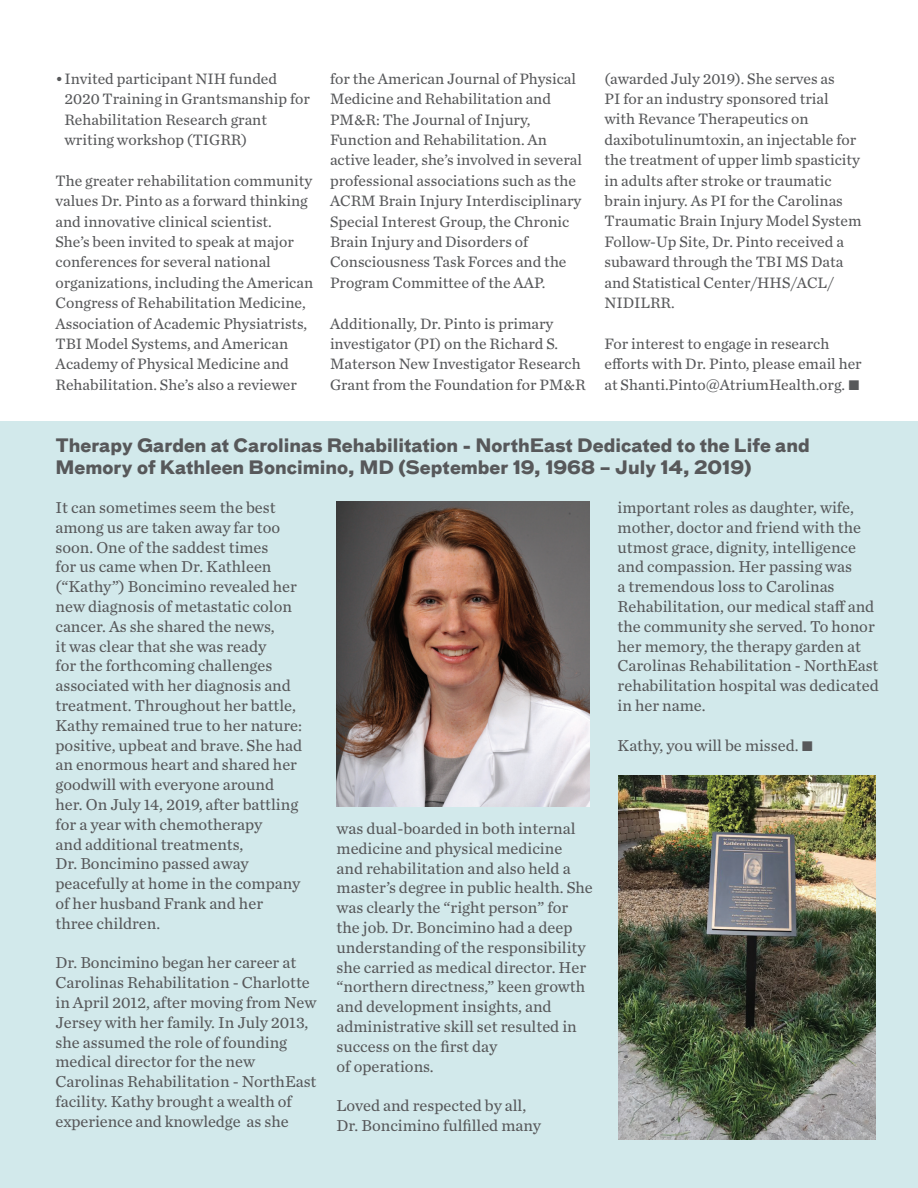
<style>
.page{position:relative;width:918px;height:1188px;background:#fff}
.page>*{position:absolute;margin:0;border:0;box-sizing:border-box;transform-origin:0 0}
.t1{font:700 18px/21.6px "Bau Pro";color:#57585a}
.t2{font:16.5px/19.8px "Chronicle Text G2";color:#57585a}
.t3{font:15.75px/20.4px "Chronicle Text G2";color:#57585a}
.s1{font-size:15.75px}
</style>
<div class="page">
<div style="left:0;top:421px;width:918px;height:767px;background:#d2e9eb"></div>
<img style="left:337px;top:501px;width:253px;height:306px">
<img style="left:618px;top:775px;width:258px;height:365px">
<p class="t3" style="left:64px;top:68px;width:247px;text-indent:-9px">•Invited participant NIH funded<br>2020 Training in Grantsmanship for<br>Rehabilitation Research grant writing workshop (TIGRR)</p>
<p class="t3" style="left:56px;top:169px;width:259px">The greater rehabilitation community values Dr. Pinto as a forward thinking and innovative clinical scientist.<br>She’s been invited to speak at major conferences for several national organizations, including the American Congress of Rehabilitation Medicine, Association of Academic Physiatrists, TBI Model Systems, and American Academy of Physical Medicine and Rehabilitation. She’s also a reviewer</p>
<p class="t3" style="left:330px;top:67px;width:253px">for the American Journal of Physical Medicine and Rehabilitation and PM&amp;R: The Journal of Injury, Function and Rehabilitation. An active leader, she’s involved in several professional associations such as the ACRM Brain Injury Interdisciplinary Special Interest Group, the Chronic Brain Injury and Disorders of Consciousness Task Forces and the Program Committee of the AAP.</p>
<p class="t3" style="left:330px;top:312px;width:257px">Additionally, Dr. Pinto is primary investigator (PI) on the Richard S.<br>Materson New Investigator Research Grant from the Foundation for PM&amp;R</p>
<p class="t3" style="left:605px;top:67px;width:259px">(awarded July 2019). She serves as<br>PI for an industry sponsored trial with Revance Therapeutics on daxibotulinumtoxin, an injectable for the treatment of upper limb spasticity in adults after stroke or traumatic brain injury. As PI for the Carolinas Traumatic Brain Injury Model System Follow-Up Site, Dr. Pinto received a subaward through the TBI MS Data and Statistical Center/HHS/ACL/ NIDILRR.</p>
<p class="t3" style="left:605px;top:333px;width:259px">For interest to engage in research efforts with Dr. Pinto, please email her at Shanti.Pinto@AtriumHealth.org. •</p>
<p class="t1" style="left:56px;top:433px;width:756px">Therapy Garden at Carolinas Rehabilitation - NorthEast Dedicated to the Life and<br>Memory of Kathleen Boncimino, MD (September 19, 1968 – July 14, 2019)</p>
<p class="t2" style="left:56px;top:497px;width:248px">It can sometimes seem the best among us are taken away far too soon. One of the saddest times<br>for us came when Dr. Kathleen (“Kathy”) Boncimino revealed her new diagnosis of metastatic colon cancer. As she shared the news,<br>it was clear that she was ready<br>for the forthcoming challenges associated with her diagnosis and treatment. Throughout her battle,<br>Kathy remained true to her nature: positive, upbeat and brave. She had an enormous heart and shared her goodwill with everyone around her. On July 14, 2019, after battling for a year with chemotherapy<br>and additional treatments,<br>Dr. Boncimino passed away peacefully at home in the company of her husband Frank and her three children.</p>
<p class="t2" style="left:56px;top:952px;width:263px">Dr. Boncimino began her career at Carolinas Rehabilitation - Charlotte in April 2012, after moving from New Jersey with her family. In July 2013, she assumed the role of founding medical director for the new Carolinas Rehabilitation - NorthEast facility. Kathy brought a wealth of experience and knowledge as she</p>
<p class="t2" style="left:618px;top:497px;width:263px">important roles as daughter, wife, mother, doctor and friend with the utmost grace, dignity, intelligence and compassion. Her passing was<br>a tremendous loss to Carolinas Rehabilitation, our medical staff and the community she served. To honor her memory, the therapy garden at Carolinas Rehabilitation - NorthEast rehabilitation hospital was dedicated in her name.</p>
<p class="t2" style="left:618px;top:734px;width:197px">Kathy, you will be missed. <span class="s1">•</span></p>
<p class="t2" style="left:337px;top:818px;width:258px">was dual-boarded in both internal medicine and physical medicine and rehabilitation and also held a master’s degree in public health. She was clearly the “right person” for the job. Dr. Boncimino had a deep understanding of the responsibility she carried as medical director. Her “northern directness,” keen growth and development insights, and administrative skill set resulted in success on the first day<br>of operations.</p>
<p class="t2" style="left:337px;top:1095px;width:206px">Loved and respected by all,<br>Dr. Boncimino fulfilled many</p>
</div>
